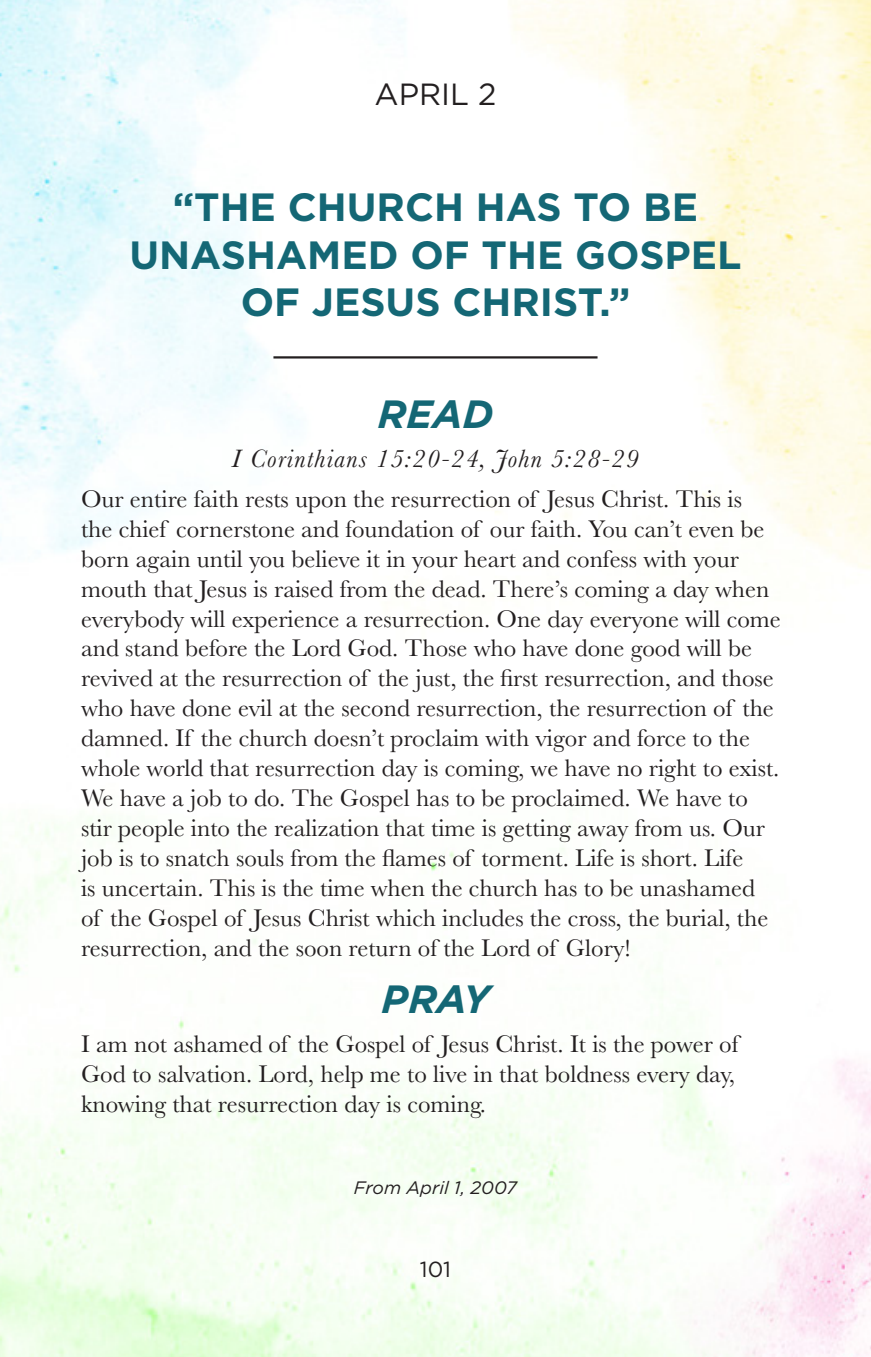
<style>
.page{position:relative;width:871px;height:1357px;background:#fff}
.page>*{position:absolute;margin:0;border:0;box-sizing:border-box;transform-origin:0 0}
.Devo_Quote{font:700 39.38px/47.2px "Gotham";color:#146775;text-align:center}
.Devo_READ_Subheader{font:italic 700 39.38px "Gotham";color:#146775}
.Devo_PRAY_Subheader{font:italic 700 39.38px "Gotham";color:#146775}
.Devo_Date_at_Top{font:30.6px "Gotham";color:#231f20}
.Devo_Scripture_Refs{font:italic 26.1px "Baskerville";letter-spacing:.05em;color:#231f20}
.Devo_Body_Copy{font:24.97px/29.9px "Baskerville";color:#231f20}
.t1{font:21.82px "Gotham";color:#231f20}
.Devo_Footnote_Date{font:italic 18px "Gotham";color:#231f20}
</style>
<div class="page">
<img style="left:0;top:0;width:871px;height:1357px">
<hr style="left:273px;top:356px;width:324px;height:2px;background:#231f20">
<p class="Devo_Date_at_Top" style="left:374px;top:74px;width:123px">APRIL 2</p>
<p class="Devo_Quote" style="left:129px;top:183px;width:614px">“THE CHURCH HAS TO BE<br>UNASHAMED OF THE GOSPEL<br>OF JESUS CHRIST.”</p>
<p class="Devo_READ_Subheader" style="left:378px;top:388px;width:117px">READ</p>
<p class="Devo_Scripture_Refs" style="left:232px;top:441px;width:408px">I Corinthians 15:20-24, John 5:28-29</p>
<p class="Devo_Body_Copy" style="left:81px;top:484px;width:701px">Our entire faith rests upon the resurrection of Jesus Christ. This is<br>the chief cornerstone and foundation of our faith. You can’t even be born again until you believe it in your heart and confess with your mouth that Jesus is raised from the dead. There’s coming a day when everybody will experience a resurrection. One day everyone will come and stand before the Lord God. Those who have done good will be revived at the resurrection of the just, the first resurrection, and those who have done evil at the second resurrection, the resurrection of the damned. If the church doesn’t proclaim with vigor and force to the whole world that resurrection day is coming, we have no right to exist.<br>We have a job to do. The Gospel has to be proclaimed. We have to stir people into the realization that time is getting away from us. Our job is to snatch souls from the flames of torment. Life is short. Life<br>is uncertain. This is the time when the church has to be unashamed<br>of the Gospel of Jesus Christ which includes the cross, the burial, the resurrection, and the soon return of the Lord of Glory!</p>
<p class="Devo_PRAY_Subheader" style="left:382px;top:972px;width:109px">PRAY</p>
<p class="Devo_Body_Copy" style="left:81px;top:1029px;width:659px">I am not ashamed of the Gospel of Jesus Christ. It is the power of<br>God to salvation. Lord, help me to live in that boldness every day, knowing that resurrection day is coming.</p>
<p class="Devo_Footnote_Date" style="left:354px;top:1176px;width:165px">From April 1, 2007</p>
<p class="t1" style="left:420px;top:1255px;width:33px">101</p>
</div>
